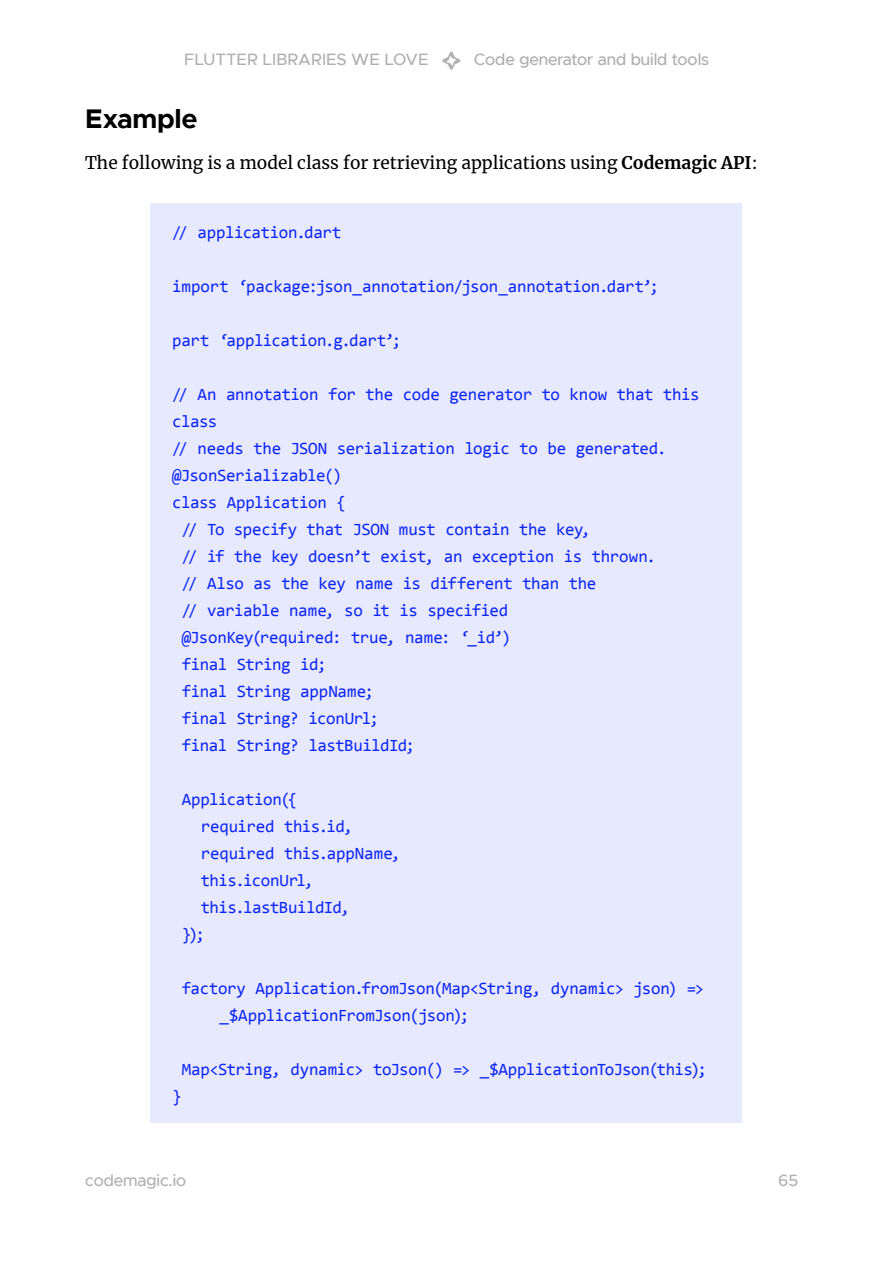
<style>
.page{position:relative;width:893px;height:1263px;background:#fff}
.page>*{position:absolute;margin:0;border:0;box-sizing:border-box;transform-origin:0 0}
.Heading_3{font:700 27px "Metropolis";color:#000}
.t1{font:17.25px/27px "Consolas";letter-spacing:-.025em;color:#1125f4}
._1st_para{font:17.25px "Merriweather";color:#000}
.t2{font:500 16.5px "Metropolis";color:#b0b0b0}
.t3{font:500 16.5px "Metropolis";color:#b3b3b3}
.s1{font-weight:700}
</style>
<div class="page">
<svg style="left:442px;top:52px;width:19px;height:18px"></svg>
<div style="left:151px;top:203px;width:591px;height:920px;background:#e7e9fe"></div>
<p class="t2" style="left:184px;top:49px;width:246px">FLUTTER LIBRARIES WE LOVE</p>
<p class="t2" style="left:474px;top:49px;width:237px">Code generator and build tools</p>
<p class="Heading_3" style="left:85px;top:101px;width:114px">Example</p>
<p class="_1st_para" style="left:85px;top:151px;width:674px">The following is a model class for retrieving applications using <span class="s1">Codemagic API</span>:</p>
<p class="t1" style="left:172px;top:218px;width:171px">// application.dart</p>
<p class="t1" style="left:172px;top:272px;width:488px">import ‘package:json_annotation/json_annotation.dart’;</p>
<p class="t1" style="left:172px;top:326px;width:231px">part ‘application.g.dart’;</p>
<p class="t1" style="left:172px;top:380px;width:529px">// An annotation for the code generator to know that this</p>
<p class="t1" style="left:172px;top:407px;width:47px">class</p>
<p class="t1" style="left:172px;top:434px;width:496px">// needs the JSON serialization logic to be generated.</p>
<p class="t1" style="left:172px;top:461px;width:171px">@JsonSerializable()</p>
<p class="t1" style="left:172px;top:488px;width:175px">class Application {</p>
<p class="t1" style="left:182px;top:515px;width:410px">// To specify that JSON must contain the key,</p>
<p class="t1" style="left:182px;top:542px;width:476px">// if the key doesn’t exist, an exception is thrown.</p>
<p class="t1" style="left:182px;top:569px;width:416px">// Also as the key name is different than the</p>
<p class="t1" style="left:182px;top:596px;width:328px">// variable name, so it is specified</p>
<p class="t1" style="left:182px;top:623px;width:331px">@JsonKey(required: true, name: ‘_id’)</p>
<p class="t1" style="left:182px;top:650px;width:146px">final String id;</p>
<p class="t1" style="left:182px;top:677px;width:194px">final String appName;</p>
<p class="t1" style="left:182px;top:704px;width:199px">final String? iconUrl;</p>
<p class="t1" style="left:182px;top:731px;width:235px">final String? lastBuildId;</p>
<p class="t1" style="left:182px;top:785px;width:117px">Application({</p>
<p class="t1" style="left:201px;top:812px;width:154px">required this.id,</p>
<p class="t1" style="left:201px;top:839px;width:201px">required this.appName,</p>
<p class="t1" style="left:201px;top:866px;width:115px">this.iconUrl,</p>
<p class="t1" style="left:201px;top:893px;width:151px">this.lastBuildId,</p>
<p class="t1" style="left:182px;top:920px;width:25px">});</p>
<p class="t1" style="left:220px;top:974px;width:486px;text-indent:-38px">factory Application.fromJson(Map&lt;String, dynamic&gt; json) =&gt; _$ApplicationFromJson(json);</p>
<p class="t1" style="left:172px;top:1055px;width:536px;text-indent:9px">Map&lt;String, dynamic&gt; toJson() =&gt; _$ApplicationToJson(this); }</p>
<p class="t3" style="left:85px;top:1170px;width:103px">codemagic.io</p>
<p class="t3" style="left:778px;top:1170px;width:22px">65</p>
</div>
